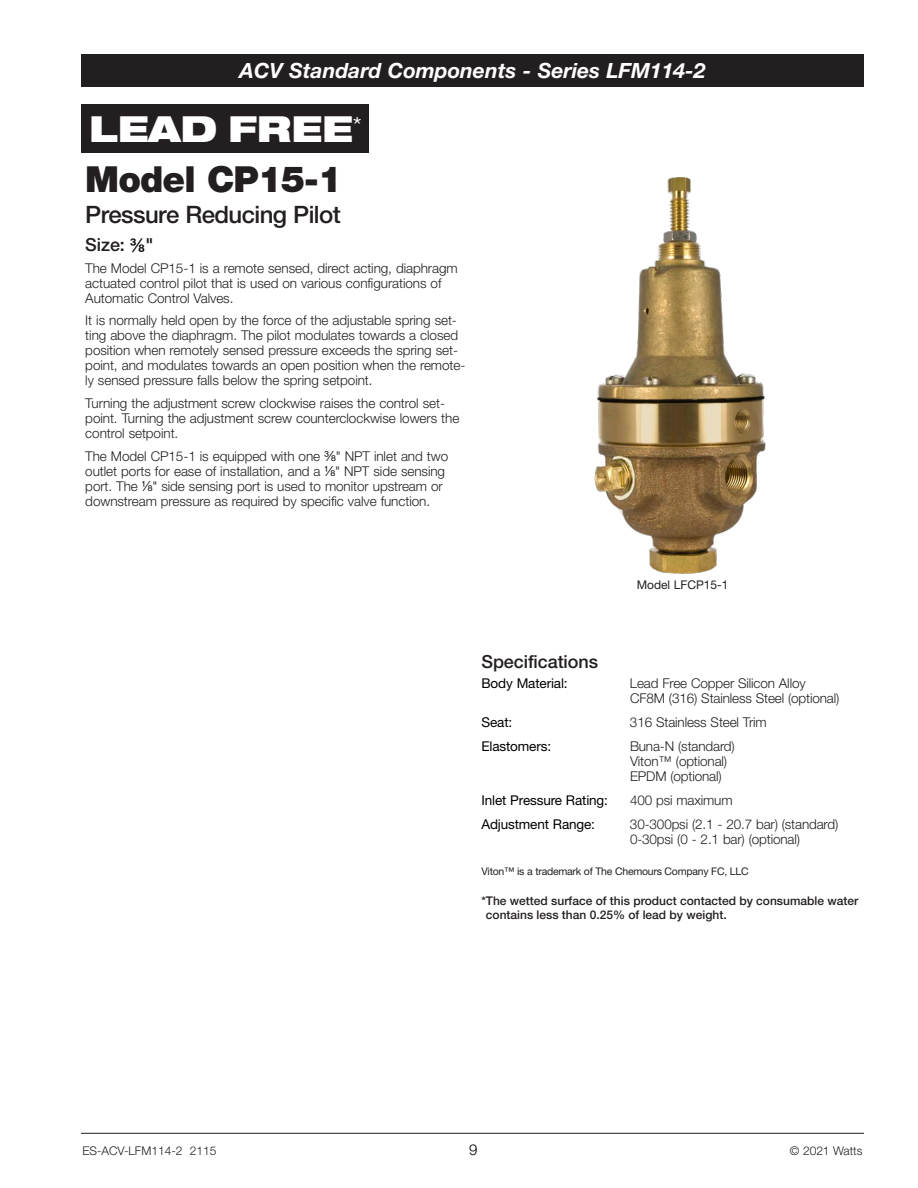
<style>
.page{position:relative;width:918px;height:1188px;background:#fff}
.page>*{position:absolute;margin:0;border:0;box-sizing:border-box;transform-origin:0 0}
.t1{font:900 36px "Helvetica Neue LT Std";letter-spacing:-.025em;color:#231f20}
.t2{font:900 expanded 36px "Helvetica Neue LT Std";color:#fff}
.t3{font:500 24px "Helvetica Neue LT Std";letter-spacing:-.025em;color:#231f20}
.t4{font:italic 700 21px "Helvetica Neue LT Std";color:#fff}
.t5{font:500 18px "Helvetica Neue LT Std";letter-spacing:-.005em;color:#231f20}
.t6{font:300 15px "Helvetica Neue LT Std";color:#000}
.t7{font:300 13.5px/15px "Helvetica Neue LT Std";letter-spacing:-.005em;color:#231f20}
.t8{font:13.5px "Helvetica Neue LT Std";letter-spacing:-.01em;color:#000}
.t9{font:500 12px/13.5px "Helvetica Neue LT Std";color:#231f20}
.t10{font:300 12px "Helvetica Neue LT Std";color:#231f20}
.t11{font:12px "Helvetica Neue LT Std";color:#231f20}
.t12{font:10.5px "Helvetica Neue LT Std";letter-spacing:-.025em;color:#231f20}
.s1{font-family:"N Haas Grotesk TX Pro 65 Md";font-weight:400;font-size:15.45px;color:#000}
.s2{font-family:"N Haas Grotesk DS Pro 45 Lt";font-weight:400;font-size:14.1px;color:#000}
</style>
<div class="page">
<img style="left:594px;top:177px;width:172px;height:397px">
<hr style="left:81px;top:1133px;width:783px;height:1px;background:#231f20">
<div style="left:81px;top:54px;width:783px;height:32px;background:#231f20"></div>
<div style="left:81px;top:104px;width:288px;height:49px;background:#231f20"></div>
<h3 class="t4" style="left:240px;top:57px;width:467px">ACV Standard Components - Series LFM114-2</h3>
<h1 class="t2" style="left:89px;top:106px;width:274px">LEAD FREE<sup>*</sup></h1>
<h1 class="t1" style="left:85px;top:158px;width:258px">Model CP15-1</h1>
<h2 class="t3" style="left:85px;top:200px;width:257px">Pressure Reducing Pilot</h2>
<h3 class="t5" style="left:85px;top:234px;width:70px">Size: <span class="s1">3/8</span>"</h3>
<p class="t7" style="left:85px;top:260px;width:374px">The Model CP15-1 is a remote sensed, direct acting, diaphragm actuated control pilot that is used on various configurations of<br>Automatic Control Valves.</p>
<p class="t7" style="left:85px;top:313px;width:382px">It is normally held open by the force of the adjustable spring set&shy;ting above the diaphragm. The pilot modulates towards a closed position when remotely sensed pressure exceeds the spring set&shy;point, and modulates towards an open position when the remote&shy;ly sensed pressure falls below the spring setpoint.</p>
<p class="t7" style="left:85px;top:395px;width:376px">Turning the adjustment screw clockwise raises the control set&shy;point. Turning the adjustment screw counterclockwise lowers the control setpoint.</p>
<p class="t7" style="left:85px;top:448px;width:364px">The Model CP15-1 is equipped with one <span class="s2">3/8</span>" NPT inlet and two outlet ports for ease of installation, and a <span class="s2">1/8</span>" NPT side sensing port. The <span class="s2">1/8</span>" side sensing port is used to monitor upstream or downstream pressure as required by specific valve function.</p>
<h3 class="t5" style="left:482px;top:651px;width:118px">Specifications</h3>
<p class="t11" style="left:637px;top:578px;width:93px">Model LFCP15-1</p>
<p class="t8" style="left:482px;top:675px;width:88px">Body Material:</p>
<p class="t7" style="left:630px;top:676px;width:211px">Lead Free Copper Silicon Alloy<br>CF8M (316) Stainless Steel (optional)</p>
<p class="t8" style="left:482px;top:714px;width:32px">Seat:</p>
<p class="t7" style="left:630px;top:715px;width:138px">316 Stainless Steel Trim</p>
<p class="t8" style="left:482px;top:739px;width:71px">Elastomers:</p>
<p class="t7" style="left:630px;top:739px;width:106px">Buna-N (standard)<br>Viton™ (optional)<br>EPDM (optional)</p>
<p class="t8" style="left:482px;top:793px;width:128px">Inlet Pressure Rating:</p>
<p class="t7" style="left:630px;top:793px;width:104px">400 psi maximum</p>
<p class="t8" style="left:482px;top:817px;width:115px">Adjustment Range:</p>
<p class="t7" style="left:630px;top:817px;width:210px">30-300psi (2.1 - 20.7 bar) (standard)<br>0-30psi (0 - 2.1 bar) (optional)</p>
<p class="t12" style="left:482px;top:865px;width:269px">Viton™ is a trademark of The Chemours Company FC, LLC</p>
<p class="t9" style="left:486px;top:894px;width:374px;text-indent:-4px">*The wetted surface of this product contacted by consumable water contains less than 0.25% of lead by weight.</p>
<p class="t10" style="left:82px;top:1143px;width:136px">ES-ACV-LFM114-2 2115</p>
<p class="t6" style="left:469px;top:1140px;width:10px">9</p>
<p class="t10" style="left:790px;top:1143px;width:74px">© 2021 Watts</p>
</div>
